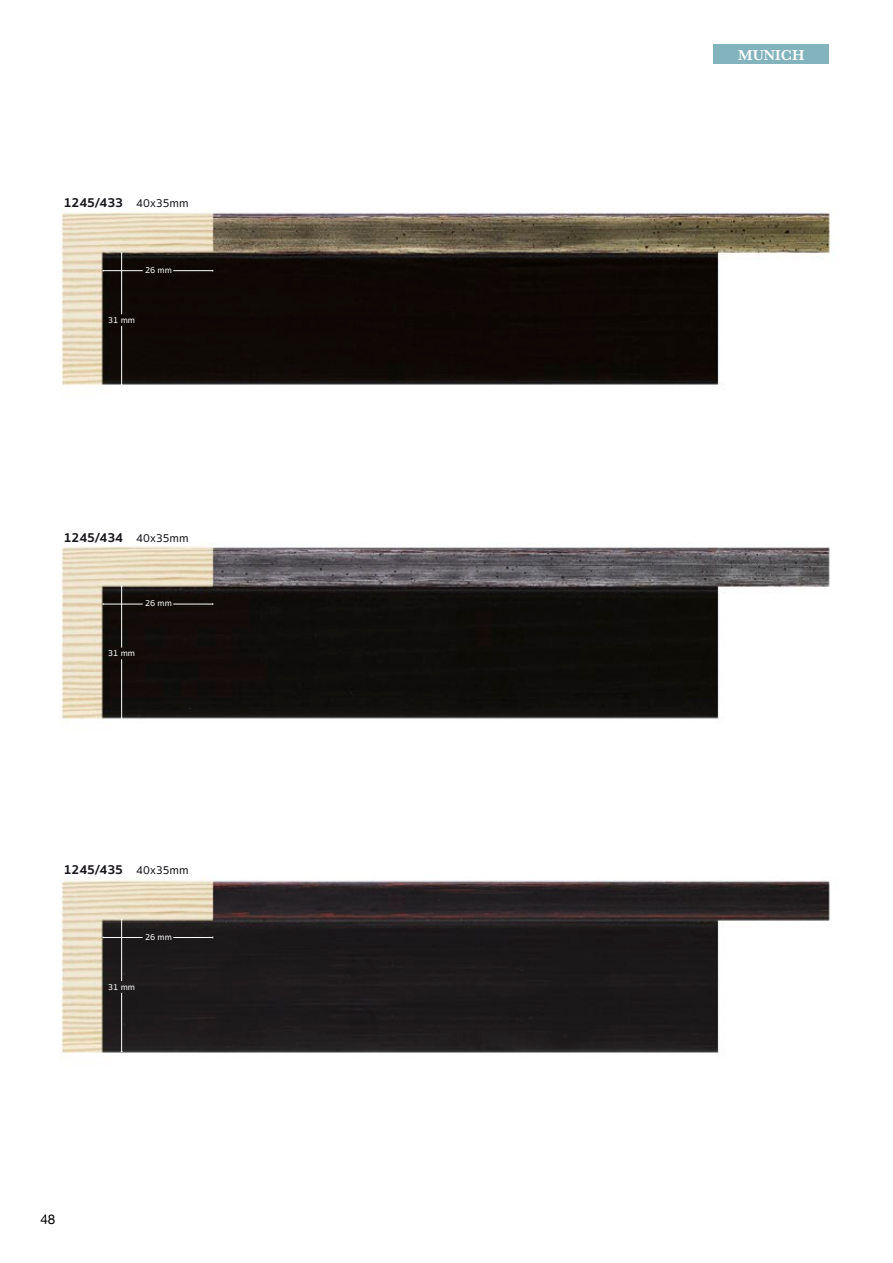
<style>
.page{position:relative;width:893px;height:1263px;background:#fff}
.page>*{position:absolute;margin:0;border:0;box-sizing:border-box;transform-origin:0 0}
.t1{font:600 15px "Baskerville";color:#fff}
.t2{font:700 13.5px "Sukhumvit Set";letter-spacing:-.01em;color:#1a171c}
.t3{font:13.5px "Helvetica Neue";color:#000}
.t4{font:500 9px "Sukhumvit Set";color:#fff}
.s1{font-weight:500;font-size:12px}
</style>
<div class="page">
<div style="left:713px;top:45px;width:116px;height:19px;background:#83b4bd"></div>
<img style="left:60px;top:211px;width:771px;height:175px">
<img style="left:60px;top:545px;width:770px;height:175px">
<img style="left:60px;top:880px;width:770px;height:174px">
<hr style="left:173px;top:604px;width:40px;height:1px;background:#fff">
<hr style="left:103px;top:604px;width:40px;height:1px;background:#fff">
<hr style="left:121px;top:659px;width:1px;height:59px;background:#fff">
<hr style="left:121px;top:586px;width:1px;height:62px;background:#fff">
<hr style="left:173px;top:270px;width:40px;height:1px;background:#fff">
<hr style="left:103px;top:270px;width:40px;height:1px;background:#fff">
<hr style="left:121px;top:326px;width:1px;height:59px;background:#fff">
<hr style="left:121px;top:253px;width:1px;height:61px;background:#fff">
<hr style="left:173px;top:937px;width:40px;height:1px;background:#fff">
<hr style="left:103px;top:937px;width:40px;height:1px;background:#fff">
<hr style="left:121px;top:993px;width:1px;height:58px;background:#fff">
<hr style="left:121px;top:919px;width:1px;height:62px;background:#fff">
<p class="t2" style="left:64px;top:192px;width:126px">1245/433 <span class="s1">40x35mm</span></p>
<p class="t4" style="left:145px;top:264px;width:28px">26 mm</p>
<p class="t4" style="left:108px;top:314px;width:28px">31 mm</p>
<p class="t2" style="left:64px;top:527px;width:126px">1245/434 <span class="s1">40x35mm</span></p>
<p class="t4" style="left:145px;top:597px;width:28px">26 mm</p>
<p class="t4" style="left:108px;top:647px;width:28px">31 mm</p>
<p class="t2" style="left:64px;top:859px;width:126px">1245/435 <span class="s1">40x35mm</span></p>
<p class="t4" style="left:145px;top:930px;width:28px">26 mm</p>
<p class="t4" style="left:108px;top:980px;width:28px">31 mm</p>
<p class="t3" style="left:40px;top:1209px;width:17px">48</p>
<p class="t1" style="left:738px;top:44px;width:68px">MUNICH</p>
</div>
